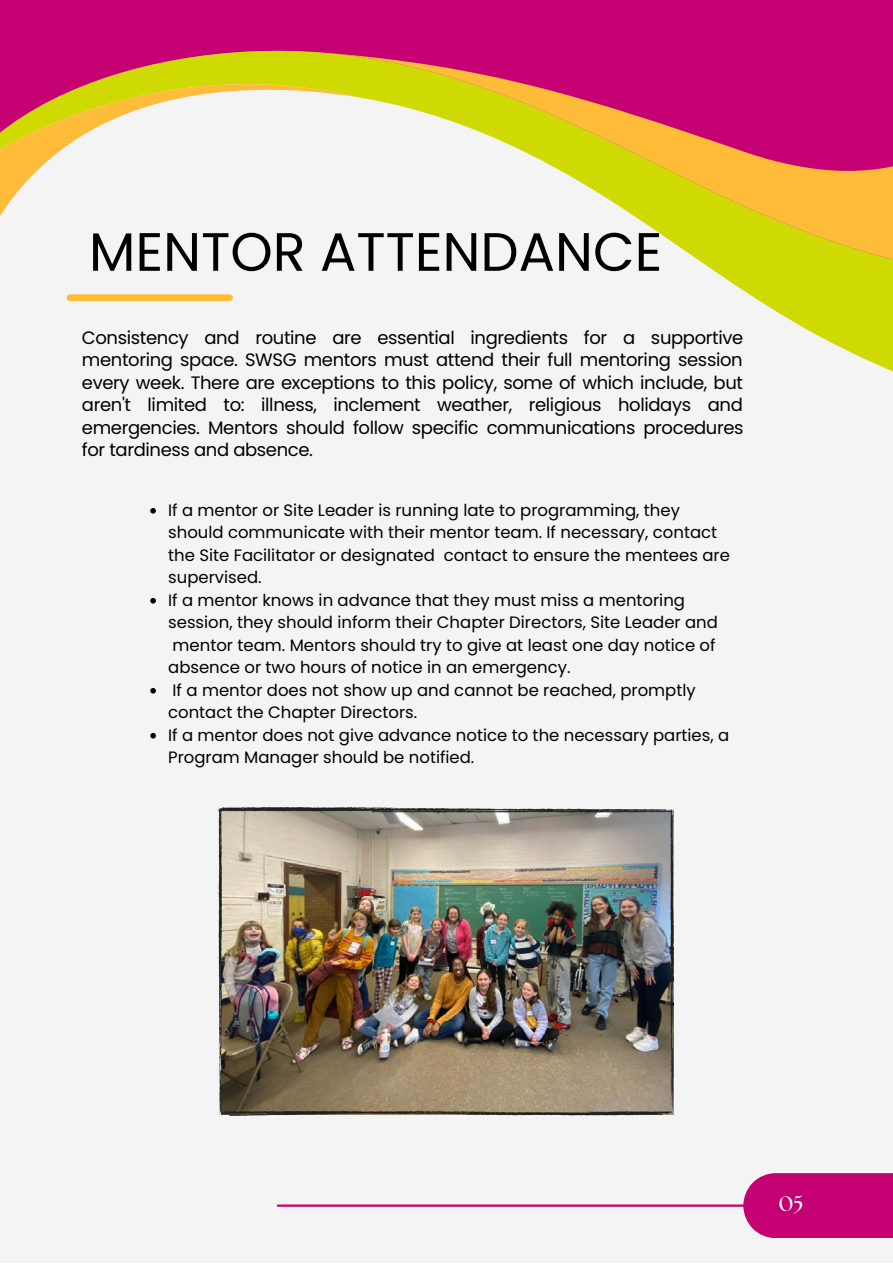
<style>
.page{position:relative;width:893px;height:1264px;background:#fff}
.page>*{position:absolute;margin:0;border:0;box-sizing:border-box;transform-origin:0 0}
.t1{font:54px "Poppins";color:#000}
.t2{font:700 21px "The Seasons";color:#fff}
.t3{font:18px/22.5px "Poppins";letter-spacing:-.02em;color:#000;text-align:justify}
.t4{font:16.5px/22.5px "Poppins";color:#000}
</style>
<div class="page">
<div style="left:0;top:0;width:892px;height:1262px;background:#f4f4f4"></div>
<svg style="left:710px;top:268px;width:182px;height:103px;fill:#cfda03"></svg>
<div style="left:0;top:0;width:892px;height:53px;background:#c50072"></div>
<svg style="left:0;top:41px;width:363px;height:261px"></svg>
<svg style="left:323px;top:53px;width:569px;height:215px"></svg>
<div style="left:743px;top:1173px;width:149px;height:64px;background:#c50072"></div>
<div style="left:70px;top:294px;width:159px;height:7px;background:#ffbc39"></div>
<hr style="left:278px;top:1204px;width:479px;height:2px;background:#c50072">
<img style="left:219px;top:807px;width:454px;height:308px">
<svg style="left:150px;top:508px;width:6px;height:5px"></svg>
<svg style="left:150px;top:598px;width:6px;height:5px"></svg>
<svg style="left:150px;top:688px;width:6px;height:5px"></svg>
<svg style="left:150px;top:733px;width:6px;height:5px"></svg>
<p class="t1" style="left:89px;top:214px;width:575px">MENTOR ATTENDANCE</p>
<p class="t3" style="left:82px;top:326px;width:663px">Consistency and routine are essential ingredients for a supportive mentoring space. SWSG mentors must attend their full mentoring session every week. There are exceptions to this policy, some of which include, but aren't limited to: illness, inclement weather, religious holidays and emergencies. Mentors should follow specific communications procedures for tardiness and absence.</p>
<p class="t4" style="left:168px;top:499px;width:563px">If a mentor or Site Leader is running late to programming, they should communicate with their mentor team. If necessary, contact the Site Facilitator or designated contact to ensure the mentees are supervised.</p>
<p class="t4" style="left:168px;top:589px;width:551px">If a mentor knows in advance that they must miss a mentoring session, they should inform their Chapter Directors, Site Leader and mentor team. Mentors should try to give at least one day notice of absence or two hours of notice in an emergency.</p>
<p class="t4" style="left:168px;top:678px;width:529px">If a mentor does not show up and cannot be reached, promptly contact the Chapter Directors.</p>
<p class="t4" style="left:168px;top:723px;width:562px">If a mentor does not give advance notice to the necessary parties, a<br>Program Manager should be notified.</p>
<p class="t2" style="left:778px;top:1194px;width:26px">05</p>
</div>
